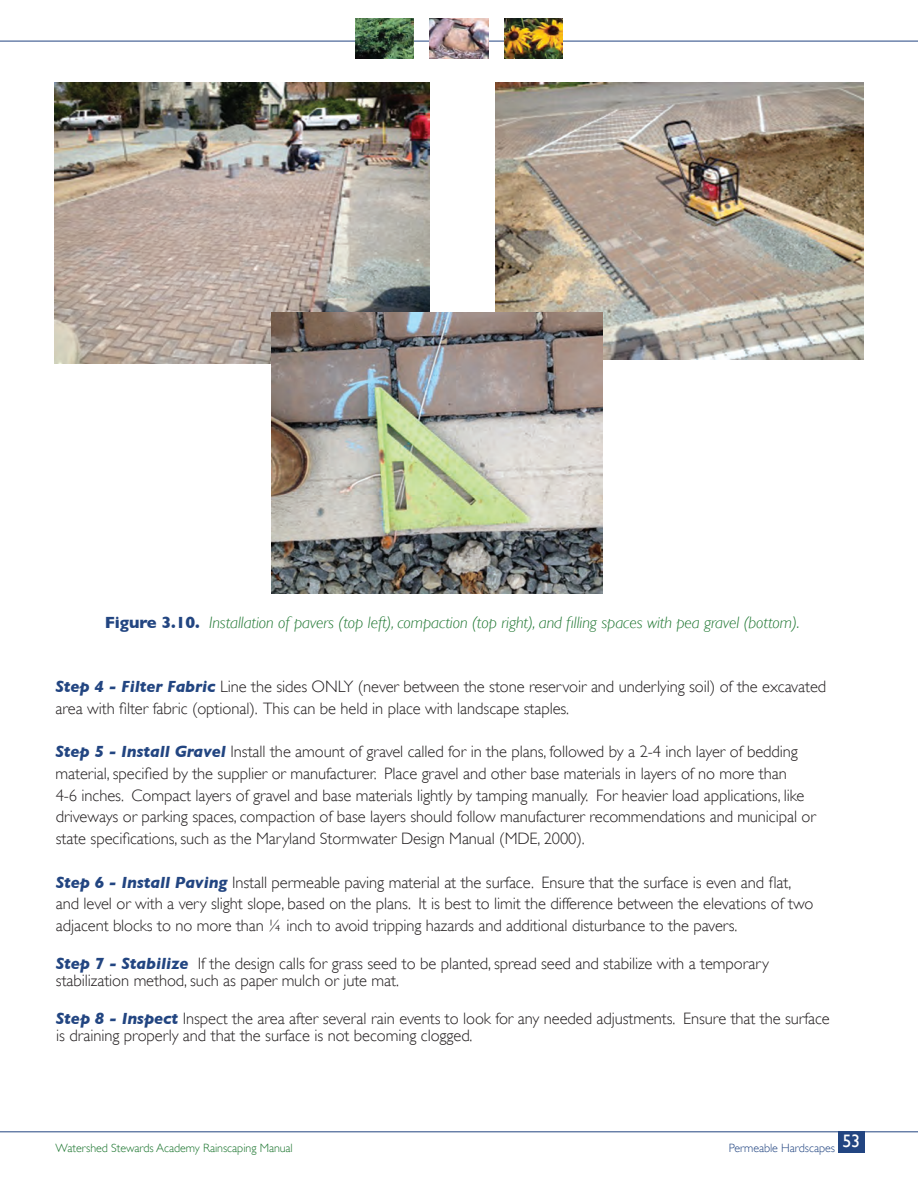
<style>
.page{position:relative;width:918px;height:1188px;background:#fff}
.page>*{position:absolute;margin:0;border:0;box-sizing:border-box;transform-origin:0 0}
.t1{font:18px "Gill Sans";color:#fff}
.t2{font:300 16.5px/21.8px "Gill Sans";letter-spacing:-.005em;color:#231f20}
.t3{font:italic 300 16.5px "Gill Sans";letter-spacing:-.005em;color:#1a742d}
.t4{font:300 12px "Gill Sans";letter-spacing:-.005em;color:#1a742d}
.t5{font:300 12px "Gill Sans";letter-spacing:-.005em;color:#224581}
.s1{font-weight:700;font-style:normal;color:#224581}
.s2{font-weight:700;font-style:italic;color:#224581}
</style>
<div class="page">
<hr style="left:0;top:41px;width:918px;height:1px;background:#224581">
<img style="left:504px;top:19px;width:58px;height:39px">
<img style="left:430px;top:18px;width:58px;height:40px">
<img style="left:356px;top:19px;width:58px;height:39px">
<hr style="left:0;top:1131px;width:918px;height:1px;background:#224581">
<div style="left:838px;top:1131px;width:27px;height:22px;background:#224581"></div>
<img style="left:55px;top:82px;width:375px;height:282px">
<img style="left:495px;top:82px;width:369px;height:277px">
<img style="left:272px;top:312px;width:330px;height:282px">
<p class="t3" style="left:105px;top:614px;width:697px"><span class="s1">Figure 3.10.</span> Installation of pavers (top left), compaction (top right), and filling spaces with pea gravel (bottom).</p>
<p class="t2" style="left:56px;top:675px;width:772px"><span class="s2">Step 4 - Filter Fabric</span> Line the sides ONLY (never between the stone reservoir and underlying soil) of the excavated area with filter fabric (optional). This can be held in place with landscape staples.</p>
<p class="t2" style="left:56px;top:740px;width:762px"><span class="s2">Step 5 - Install Gravel</span> Install the amount of gravel called for in the plans, followed by a 2-4 inch layer of bedding material, specified by the supplier or manufacturer. Place gravel and other base materials in layers of no more than<br>4-6 inches. Compact layers of gravel and base materials lightly by tamping manually. For heavier load applications, like driveways or parking spaces, compaction of base layers should follow manufacturer recommendations and municipal or state specifications, such as the Maryland Stormwater Design Manual (MDE, 2000).</p>
<p class="t2" style="left:56px;top:870px;width:759px"><span class="s2">Step 6 - Install Paving</span> Install permeable paving material at the surface. Ensure that the surface is even and flat, and level or with a very slight slope, based on the plans. It is best to limit the difference between the elevations of two adjacent blocks to no more than ¼ inch to avoid tripping hazards and additional disturbance to the pavers.</p>
<p class="t2" style="left:56px;top:955px;width:715px;line-height:16.5px"><span class="s2">Step 7 - Stabilize</span> If the design calls for grass seed to be planted, spread seed and stabilize with a temporary stabilization method, such as paper mulch or jute mat.</p>
<p class="t2" style="left:56px;top:1010px;width:775px;line-height:16.5px"><span class="s2">Step 8 - Inspect</span> Inspect the area after several rain events to look for any needed adjustments. Ensure that the surface is draining properly and that the surface is not becoming clogged.</p>
<p class="t4" style="left:56px;top:1139px;width:239px">Watershed Stewards Academy Rainscaping Manual</p>
<p class="t5" style="left:729px;top:1139px;width:108px">Permeable Hardscapes</p>
<p class="t1" style="left:843px;top:1130px;width:19px">53</p>
</div>
